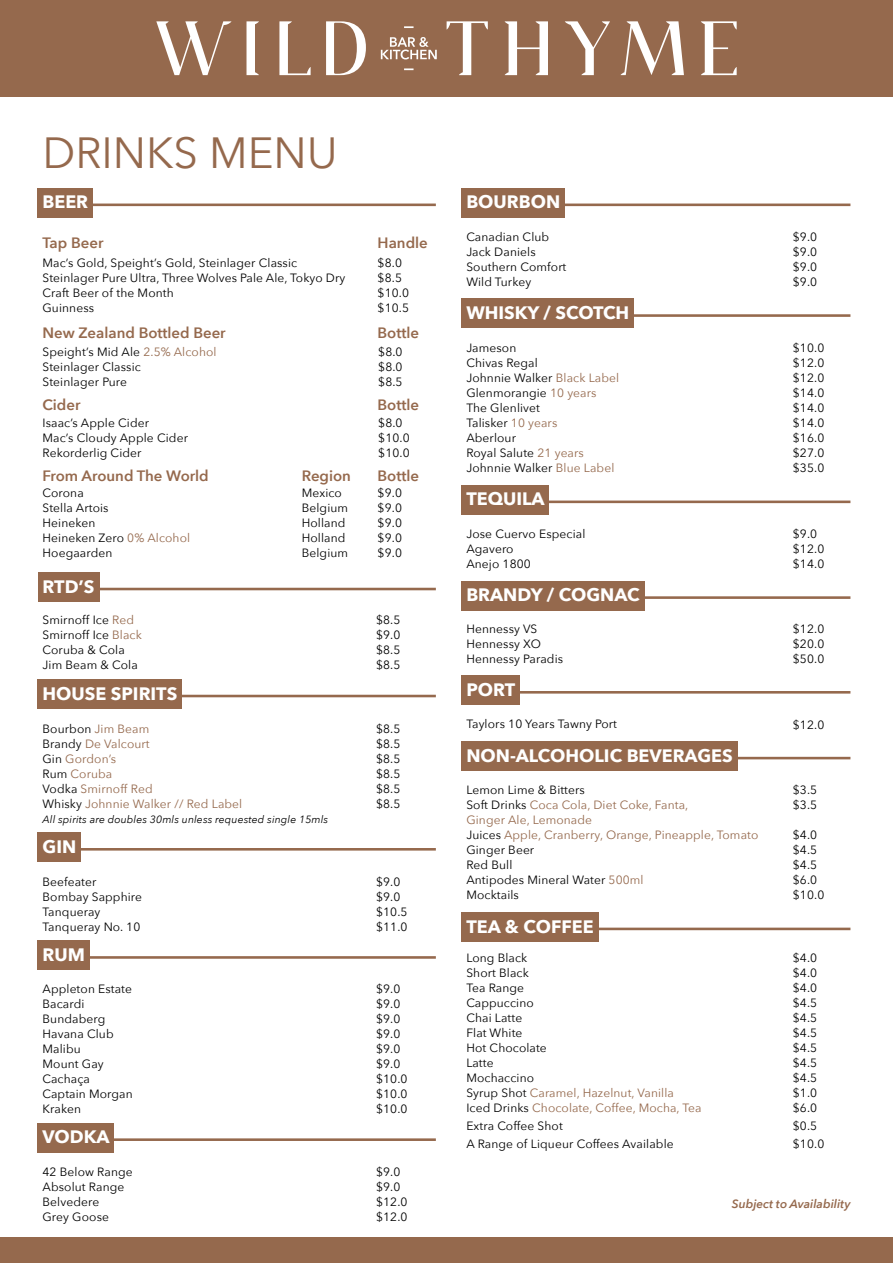
<style>
.page{position:relative;width:893px;height:1263px;background:#fff}
.page>*{position:absolute;margin:0;border:0;box-sizing:border-box;transform-origin:0 0}
.t1{font:43.5px "Avenir Next";color:#95694d}
.t2{font:700 18px "Avenir Next";color:#fff}
.t3{font:600 15px "Avenir Next";color:#95694d}
.t4{font:12px/15px "Avenir Next";letter-spacing:.01em;color:#000}
.t5{font:12px/15px "Avenir Next";letter-spacing:.01em;color:#95694d}
.t6{font:italic 600 12px "Avenir Next";color:#95694d}
.t7{font:italic 10.5px "Avenir Next";letter-spacing:.01em;color:#000}
.s1{color:#95694d}
.s2{color:#000}
</style>
<div class="page">
<div style="left:0;top:1237px;width:893px;height:26px;background:#95694d"></div>
<div style="left:0;top:0;width:893px;height:96px;background:#95694d"></div>
<svg style="left:156px;top:21px;width:581px;height:54px"></svg>
<div style="left:38px;top:188px;width:55px;height:29px;background:#95694d"></div>
<hr style="left:43px;top:204px;width:393px;height:2px;background:#95694d">
<div style="left:461px;top:188px;width:104px;height:29px;background:#95694d"></div>
<hr style="left:466px;top:204px;width:384px;height:2px;background:#95694d">
<div style="left:461px;top:299px;width:173px;height:29px;background:#95694d"></div>
<hr style="left:466px;top:314px;width:384px;height:3px;background:#95694d">
<div style="left:461px;top:485px;width:88px;height:29px;background:#95694d"></div>
<hr style="left:466px;top:500px;width:384px;height:3px;background:#95694d">
<div style="left:461px;top:581px;width:184px;height:29px;background:#95694d"></div>
<hr style="left:466px;top:596px;width:384px;height:3px;background:#95694d">
<div style="left:461px;top:675px;width:59px;height:30px;background:#95694d"></div>
<hr style="left:466px;top:691px;width:384px;height:3px;background:#95694d">
<div style="left:461px;top:741px;width:277px;height:30px;background:#95694d"></div>
<hr style="left:466px;top:757px;width:384px;height:2px;background:#95694d">
<div style="left:461px;top:912px;width:137px;height:29px;background:#95694d"></div>
<hr style="left:466px;top:928px;width:384px;height:2px;background:#95694d">
<div style="left:38px;top:572px;width:61px;height:30px;background:#95694d"></div>
<hr style="left:43px;top:588px;width:393px;height:2px;background:#95694d">
<div style="left:38px;top:679px;width:144px;height:30px;background:#95694d"></div>
<hr style="left:43px;top:695px;width:393px;height:2px;background:#95694d">
<div style="left:38px;top:832px;width:43px;height:30px;background:#95694d"></div>
<hr style="left:43px;top:848px;width:393px;height:2px;background:#95694d">
<div style="left:38px;top:941px;width:52px;height:29px;background:#95694d"></div>
<hr style="left:43px;top:956px;width:393px;height:3px;background:#95694d">
<div style="left:38px;top:1123px;width:76px;height:29px;background:#95694d"></div>
<hr style="left:43px;top:1138px;width:393px;height:3px;background:#95694d">
<h1 class="t1" style="left:43px;top:116px;width:297px">DRINKS MENU</h1>
<h2 class="t2" style="left:43px;top:187px;width:47px">BEER</h2>
<p class="t3" style="left:43px;top:230px;width:62px">Tap Beer</p>
<p class="t3" style="left:378px;top:230px;width:52px">Handle</p>
<p class="t4" style="left:43px;top:255px;width:304px">Mac’s Gold, Speight’s Gold, Steinlager Classic Steinlager Pure Ultra, Three Wolves Pale Ale, Tokyo Dry Craft Beer of the Month<br>Guinness</p>
<p class="t4" style="left:378px;top:255px;width:33px">$8.0 $8.5 $10.0 $10.5</p>
<p class="t3" style="left:43px;top:320px;width:185px">New Zealand Bottled Beer</p>
<p class="t4" style="left:43px;top:344px;width:176px">Speight’s Mid Ale <span class="s1">2.5% Alcohol<br></span>Steinlager Classic<br>Steinlager Pure</p>
<p class="t4" style="left:378px;top:344px;width:26px;text-align:justify">$8.0 $8.0 $8.5</p>
<p class="t3" style="left:43px;top:392px;width:40px">Cider</p>
<p class="t3" style="left:378px;top:392px;width:43px">Bottle</p>
<p class="t4" style="left:43px;top:415px;width:147px">Isaac’s Apple Cider<br>Mac’s Cloudy Apple Cider<br>Rekorderlig Cider</p>
<p class="t4" style="left:378px;top:415px;width:33px">$8.0 $10.0 $10.0</p>
<p class="t3" style="left:43px;top:463px;width:168px">From Around The World</p>
<p class="t3" style="left:378px;top:463px;width:43px">Bottle</p>
<p class="t4" style="left:43px;top:485px;width:149px">Corona<br>Stella Artois<br>Heineken<br>Heineken Zero <span class="s1">0% Alcohol<br></span>Hoegaarden</p>
<p class="t4" style="left:378px;top:485px;width:26px;text-align:justify">$9.0 $9.0 $9.0 $9.0 $9.0</p>
<p class="t3" style="left:378px;top:320px;width:43px">Bottle</p>
<p class="t3" style="left:302px;top:463px;width:51px">Region</p>
<p class="t4" style="left:302px;top:485px;width:48px">Mexico<br>Belgium<br>Holland<br>Holland<br>Belgium</p>
<h2 class="t2" style="left:43px;top:571px;width:54px">RTD’S</h2>
<p class="t4" style="left:43px;top:612px;width:101px">Smirnoff Ice <span class="s1">Red<br></span>Smirnoff Ice <span class="s1">Black<br></span>Coruba &amp; Cola<br>Jim Beam &amp; Cola</p>
<p class="t4" style="left:376px;top:612px;width:26px;text-align:justify">$8.5 $9.0 $8.5 $8.5</p>
<h2 class="t2" style="left:43px;top:678px;width:136px">HOUSE SPIRITS</h2>
<p class="t5" style="left:43px;top:720px;width:201px"><span class="s2">Bourbon</span> Jim Beam<br><span class="s2">Brandy</span> De Valcourt<br><span class="s2">Gin</span> Gordon’s<br><span class="s2">Rum</span> Coruba<br><span class="s2">Vodka</span> Smirnoff Red<br><span class="s2">Whisky</span> Johnnie Walker // Red Label</p>
<p class="t7" style="left:43px;top:810px;width:287px">All spirits are doubles 30mls unless requested single 15mls</p>
<h2 class="t2" style="left:43px;top:831px;width:35px">GIN</h2>
<p class="t4" style="left:376px;top:720px;width:26px;text-align:justify">$8.5 $8.5 $8.5 $8.5 $8.5 $8.5</p>
<p class="t4" style="left:43px;top:873px;width:101px">Beefeater<br>Bombay Sapphire<br>Tanqueray<br>Tanqueray No. 10</p>
<p class="t4" style="left:376px;top:873px;width:33px">$9.0 $9.0 $10.5 $11.0</p>
<h2 class="t2" style="left:43px;top:939px;width:44px">RUM</h2>
<p class="t4" style="left:43px;top:981px;width:92px">Appleton Estate<br>Bacardi<br>Bundaberg<br>Havana Club<br>Malibu<br>Mount Gay<br>Cachaça<br>Captain Morgan<br>Kraken</p>
<p class="t4" style="left:376px;top:981px;width:33px">$9.0 $9.0 $9.0 $9.0 $9.0 $9.0 $10.0 $10.0 $10.0</p>
<h2 class="t2" style="left:43px;top:1121px;width:68px">VODKA</h2>
<p class="t4" style="left:43px;top:1163px;width:92px">42 Below Range<br>Absolut Range<br>Belvedere<br>Grey Goose</p>
<p class="t4" style="left:376px;top:1164px;width:33px">$9.0 $9.0 $12.0 $12.0</p>
<h2 class="t2" style="left:466px;top:187px;width:95px">BOURBON</h2>
<p class="t4" style="left:466px;top:229px;width:102px">Canadian Club<br>Jack Daniels<br>Southern Comfort<br>Wild Turkey</p>
<p class="t4" style="left:793px;top:229px;width:26px;text-align:justify">$9.0 $9.0 $9.0 $9.0</p>
<h2 class="t2" style="left:466px;top:297px;width:165px">WHISKY / SCOTCH</h2>
<p class="t4" style="left:466px;top:340px;width:154px">Jameson<br>Chivas Regal<br>Johnnie Walker <span class="s1">Black Label<br></span>Glenmorangie <span class="s1">10 years<br></span>The Glenlivet<br>Talisker <span class="s1">10 years<br></span>Aberlour<br>Royal Salute <span class="s1">21 years<br></span>Johnnie Walker <span class="s1">Blue Label</span></p>
<p class="t4" style="left:793px;top:340px;width:33px;text-align:justify">$10.0 $12.0 $12.0 $14.0 $14.0 $14.0 $16.0 $27.0 $35.0</p>
<h2 class="t2" style="left:466px;top:483px;width:80px">TEQUILA</h2>
<p class="t4" style="left:466px;top:526px;width:121px">Jose Cuervo Especial<br>Agavero<br>Anejo 1800</p>
<p class="t4" style="left:793px;top:526px;width:33px">$9.0 $12.0 $14.0</p>
<h2 class="t2" style="left:466px;top:579px;width:175px">BRANDY / COGNAC</h2>
<p class="t4" style="left:466px;top:620px;width:98px">Hennessy VS<br>Hennessy XO<br>Hennessy Paradis</p>
<p class="t4" style="left:793px;top:620px;width:33px;text-align:justify">$12.0 $20.0 $50.0</p>
<h2 class="t2" style="left:466px;top:674px;width:50px">PORT</h2>
<p class="t4" style="left:466px;top:716px;width:152px">Taylors 10 Years Tawny Port</p>
<p class="t4" style="left:793px;top:716px;width:33px">$12.0</p>
<h2 class="t2" style="left:466px;top:740px;width:268px">NON-ALCOHOLIC BEVERAGES</h2>
<p class="t5" style="left:466px;top:782px;width:293px"><span class="s2">Lemon Lime &amp; Bitters<br>Soft Drinks</span> Coca Cola, Diet Coke, Fanta,<br>Ginger Ale, Lemonade<br><span class="s2">Juices</span> Apple, Cranberry, Orange, Pineapple, Tomato<br><span class="s2">Ginger Beer<br>Red Bull<br>Antipodes Mineral Water</span> 500ml<br><span class="s2">Mocktails</span></p>
<p class="t4" style="left:793px;top:782px;width:26px">$3.5 $3.5</p>
<p class="t4" style="left:793px;top:827px;width:33px">$4.0 $4.5 $4.5 $6.0 $10.0</p>
<h2 class="t2" style="left:466px;top:911px;width:129px">TEA &amp; COFFEE</h2>
<p class="t4" style="left:466px;top:950px;width:237px">Long Black<br>Short Black<br>Tea Range<br>Cappuccino<br>Chai Latte<br>Flat White<br>Hot Chocolate<br>Latte<br>Mochaccino<br>Syrup Shot <span class="s1">Caramel, Hazelnut, Vanilla<br></span>Iced Drinks <span class="s1">Chocolate, Coffee, Mocha, Tea</span></p>
<p class="t4" style="left:466px;top:1116px;width:209px;line-height:18px">Extra Coffee Shot<br>A Range of Liqueur Coffees Available</p>
<p class="t4" style="left:793px;top:950px;width:26px;text-align:justify">$4.0 $4.0 $4.0 $4.5 $4.5 $4.5 $4.5 $4.5 $4.5 $1.0 $6.0</p>
<p class="t4" style="left:793px;top:1116px;width:33px;line-height:18px">$0.5 $10.0</p>
<p class="t6" style="left:732px;top:1193px;width:120px">Subject to Availability</p>
</div>
